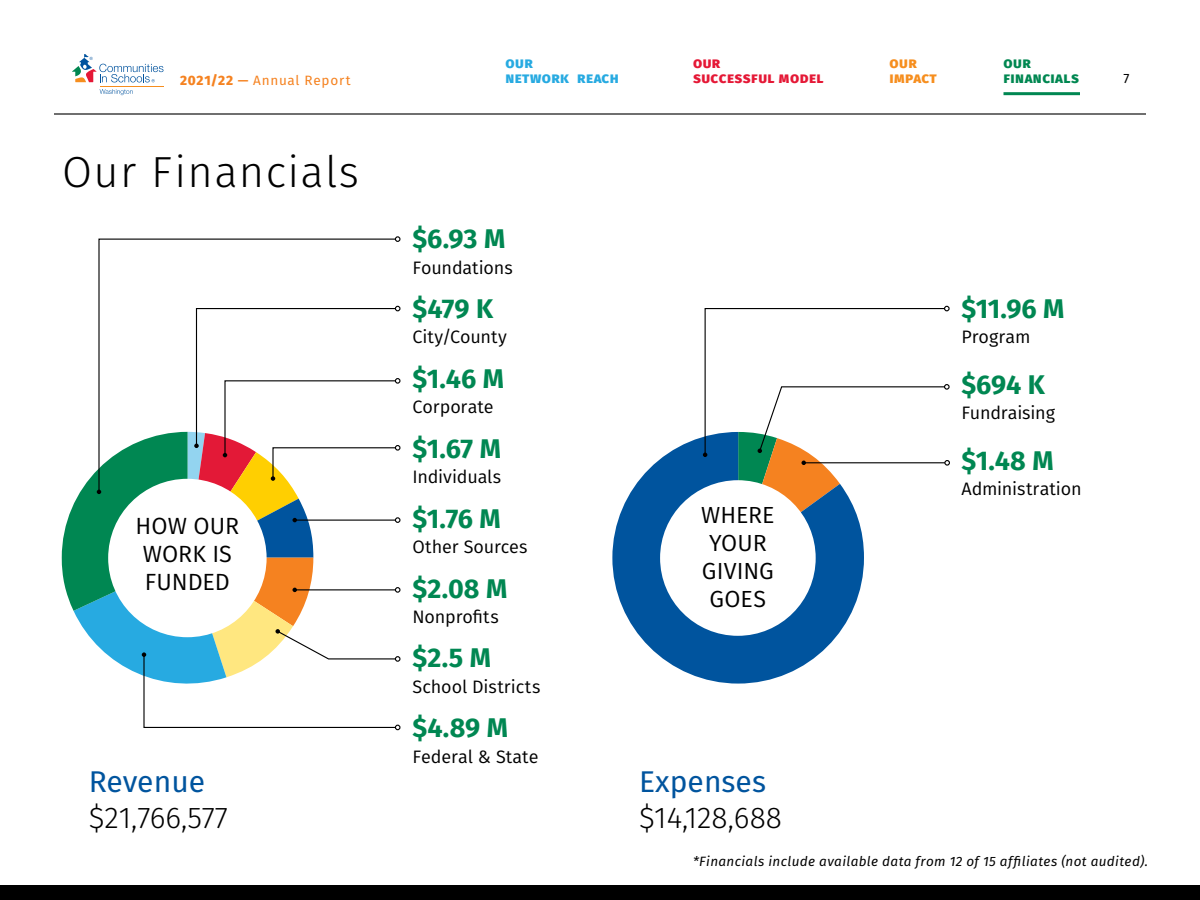
<style>
.page{position:relative;width:1200px;height:900px;background:#fff}
.page>*{position:absolute;margin:0;border:0;box-sizing:border-box;transform-origin:0 0}
.t1{font:300 43.5px "Fira Sans";letter-spacing:.03em;color:#000}
.t2{font:300 30px "Fira Sans";color:#000}
.t3{font:30px "Fira Sans";letter-spacing:-.005em;color:#00549e}
.t4{font:700 27px "Fira Sans";letter-spacing:-.01em;color:#008752}
.t5{font:23.4px/28px "Fira Sans";color:#000;text-align:center}
.t6{font:23.25px/27.9px "Fira Sans";color:#000;text-align:center}
.t7{font:18px "Fira Sans";letter-spacing:-.01em;color:#000}
.t8{font:800 15px/15px "Fira Sans";letter-spacing:.03em;color:#e51836}
.t9{font:800 15px/15px "Fira Sans";letter-spacing:.03em;color:#27aae1}
.t10{font:800 15px/15px "Fira Sans";letter-spacing:.03em;color:#008751}
.t11{font:800 15px/15px "Fira Sans";letter-spacing:.03em;color:#f68e1e}
.t12{font:italic 13.5px "Fira Sans";letter-spacing:.025em;color:#000}
.t13{font:13.5px "Fira Sans";letter-spacing:.055em;color:#f58220}
.t14{font:13.5px "Fira Sans";color:#000}
.s1{font-weight:800}
.s2{font-weight:500}
</style>
<div class="page">
<hr style="left:100px;top:86px;width:64px;height:1px;background:#f68e1e">
<svg style="left:100px;top:89px;width:33px;height:6px"></svg>
<svg style="left:72px;top:54px;width:91px;height:28px"></svg>
<hr style="left:54px;top:113px;width:1092px;height:2px;background:#000">
<svg style="left:612px;top:437px;width:252px;height:247px;fill:#00549e"></svg>
<hr style="left:1004px;top:92px;width:76px;height:3px;background:#008752">
<div style="left:0;top:885px;width:1200px;height:15px;background:#000"></div>
<div style="left:660px;top:480px;width:156px;height:156px;background:#fff;border-radius:50%"></div>
<svg style="left:703px;top:306px;width:247px;height:252px"></svg>
<svg style="left:98px;top:238px;width:299px;height:68px"></svg>
<svg style="left:395px;top:236px;width:5px;height:6px"></svg>
<svg style="left:62px;top:306px;width:338px;height:424px"></svg>
<p class="t13" style="left:180px;top:70px;width:172px"><span class="s1">2021/22</span> <span class="s2">—</span> Annual Report</p>
<p class="t1" style="left:62px;top:141px;width:298px">Our Financials</p>
<p class="t5" style="left:136px;top:511px;width:105px">HOW OUR<br>WORK IS<br>FUNDED</p>
<p class="t3" style="left:89px;top:759px;width:118px">Revenue</p>
<p class="t2" style="left:89px;top:796px;width:141px">$21,766,577</p>
<p class="t9" style="left:506px;top:54px;width:115px">OUR<br>NETWORK REACH</p>
<p class="t8" style="left:693px;top:54px;width:132px">OUR<br>SUCCESSFUL MODEL</p>
<p class="t11" style="left:890px;top:54px;width:49px">OUR<br>IMPACT</p>
<p class="t10" style="left:1004px;top:54px;width:77px">OUR<br>FINANCIALS</p>
<p class="t14" style="left:1124px;top:68px;width:7px">7</p>
<p class="t4" style="left:412px;top:216px;width:95px">$6.93 M</p>
<p class="t7" style="left:413px;top:254px;width:102px">Foundations</p>
<p class="t4" style="left:412px;top:286px;width:82px">$479 K</p>
<p class="t7" style="left:412px;top:324px;width:96px">City/County</p>
<p class="t4" style="left:412px;top:356px;width:93px">$1.46 M</p>
<p class="t7" style="left:412px;top:394px;width:83px">Corporate</p>
<p class="t4" style="left:412px;top:426px;width:90px">$1.67 M</p>
<p class="t7" style="left:413px;top:464px;width:90px">Individuals</p>
<p class="t4" style="left:412px;top:496px;width:90px">$1.76 M</p>
<p class="t7" style="left:412px;top:533px;width:117px">Other Sources</p>
<p class="t4" style="left:412px;top:565px;width:96px">$2.08 M</p>
<p class="t7" style="left:412px;top:603px;width:88px">Nonprofits</p>
<p class="t4" style="left:412px;top:635px;width:80px">$2.5 M</p>
<p class="t7" style="left:413px;top:673px;width:130px">School Districts</p>
<p class="t4" style="left:412px;top:705px;width:97px">$4.89 M</p>
<p class="t7" style="left:412px;top:743px;width:128px">Federal &amp; State</p>
<p class="t6" style="left:701px;top:501px;width:75px">WHERE<br>YOUR<br>GIVING<br>GOES</p>
<p class="t4" style="left:962px;top:286px;width:105px">$11.96 M</p>
<p class="t7" style="left:962px;top:324px;width:70px">Program</p>
<p class="t4" style="left:962px;top:362px;width:85px">$694 K</p>
<p class="t7" style="left:962px;top:400px;width:95px">Fundraising</p>
<p class="t4" style="left:962px;top:438px;width:94px">$1.48 M</p>
<p class="t7" style="left:961px;top:476px;width:122px">Administration</p>
<p class="t3" style="left:639px;top:759px;width:129px">Expenses</p>
<p class="t2" style="left:639px;top:796px;width:144px">$14,128,688</p>
<p class="t12" style="left:693px;top:851px;width:456px">*Financials include available data from 12 of 15 affiliates (not audited).</p>
</div>
